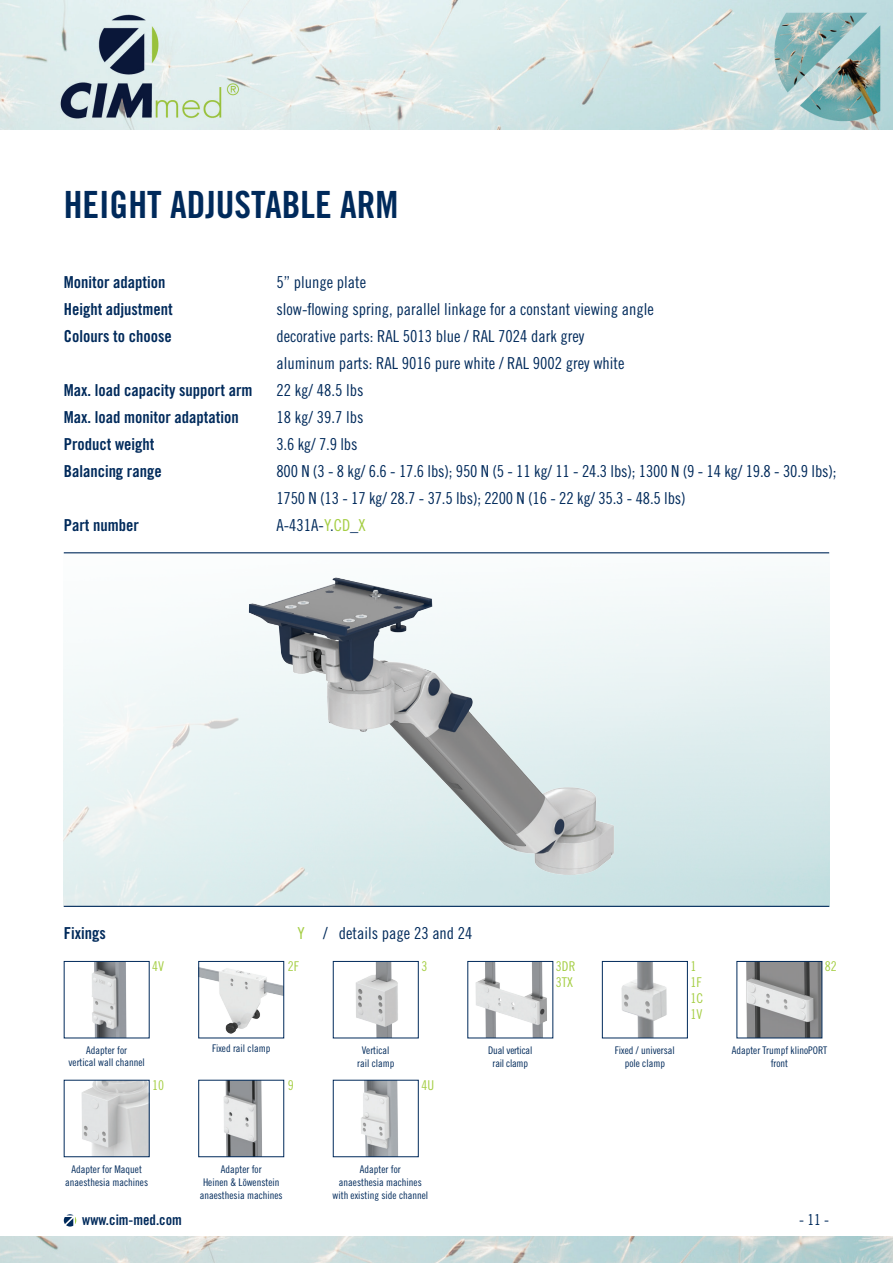
<style>
.page{position:relative;width:893px;height:1263px;background:#fff}
.page>*{position:absolute;margin:0;border:0;box-sizing:border-box;transform-origin:0 0}
.t1{font:37.5px "Trade Gothic LT Std Bd Cn 20";color:#002a5b}
.t2{font:16.5px/27px "Trade Gothic LT Std Cn 18";color:#002a5b}
.t3{font:16.5px/27px "Trade Gothic LT Std Bd Cn 20";color:#002a5b}
.t4{font:15px "Trade Gothic LT Std Cn 18";color:#002a5b}
.t5{font:14.55px "Trade Gothic LT Std Bd Cn 20";color:#002a5b}
.t6{font:13.5px/16.2px "Trade Gothic LT Std Cn 18";color:#a5ce44;text-align:justify}
.t7{font:10.5px/12.6px "Trade Gothic LT Std Cn 18";color:#002a5b;text-align:center}
.t8{font:10.5px/12.6px "Trade Gothic LT Std Cn 18";letter-spacing:-.02em;color:#002a5b;text-align:center}
.s1{color:#a5ce44}
</style>
<div class="page">
<img style="left:0;top:0;width:893px;height:130px">
<img style="left:0;top:1237px;width:893px;height:26px">
<svg style="left:64px;top:1214px;width:12px;height:12px"></svg>
<hr style="left:64px;top:906px;width:765px;height:1px;background:#002a5b">
<img style="left:361px;top:1082px;width:37px;height:73px">
<div style="left:333px;top:1080px;width:86px;height:77px;border:1px solid #002a5b"></div>
<img style="left:475px;top:963px;width:72px;height:73px">
<img style="left:81px;top:1082px;width:67px;height:73px">
<div style="left:64px;top:1080px;width:86px;height:77px;border:1px solid #002a5b"></div>
<img style="left:621px;top:963px;width:46px;height:73px">
<div style="left:602px;top:961px;width:86px;height:77px;border:1px solid #002a5b"></div>
<img style="left:223px;top:1082px;width:39px;height:73px">
<div style="left:198px;top:1080px;width:86px;height:77px;border:1px solid #002a5b"></div>
<img style="left:92px;top:963px;width:35px;height:73px">
<div style="left:64px;top:961px;width:86px;height:77px;border:1px solid #002a5b"></div>
<img style="left:356px;top:963px;width:42px;height:73px">
<div style="left:333px;top:961px;width:86px;height:77px;border:1px solid #002a5b"></div>
<img style="left:746px;top:963px;width:74px;height:73px">
<div style="left:736px;top:961px;width:86px;height:77px;border:1px solid #002a5b"></div>
<img style="left:200px;top:967px;width:82px;height:67px">
<div style="left:198px;top:961px;width:86px;height:77px;border:1px solid #002a5b"></div>
<img style="left:64px;top:552px;width:765px;height:352px">
<h1 class="t1" style="left:64px;top:182px;width:336px">HEIGHT ADJUSTABLE ARM</h1>
<p class="t3" style="left:64px;top:269px;width:111px">Monitor adaption<br>Height adjustment<br>Colours to choose</p>
<p class="t3" style="left:64px;top:377px;width:190px">Max. load capacity support arm<br>Max. load monitor adaptation<br>Product weight<br>Balancing range</p>
<p class="t3" style="left:64px;top:512px;width:77px">Part number</p>
<p class="t2" style="left:276px;top:269px;width:562px">5” plunge plate<br>slow-flowing spring, parallel linkage for a constant viewing angle<br>decorative parts: RAL 5013 blue / RAL 7024 dark grey<br>aluminum parts: RAL 9016 pure white / RAL 9002 grey white<br>22 kg/ 48.5 lbs<br>18 kg/ 39.7 lbs<br>3.6 kg/ 7.9 lbs<br>800 N (3 - 8 kg/ 6.6 - 17.6 lbs); 950 N (5 - 11 kg/ 11 - 24.3 lbs); 1300 N (9 - 14 kg/ 19.8 - 30.9 lbs); 1750 N (13 - 17 kg/ 28.7 - 37.5 lbs); 2200 N (16 - 22 kg/ 35.3 - 48.5 lbs)<br>A-431A-<span class="s1">Y</span>.<span class="s1">CD</span>_<span class="s1">X</span></p>
<p class="t3" style="left:64px;top:919px;width:44px">Fixings</p>
<p class="t2" style="left:298px;top:919px;width:176px"><span class="s1">Y</span> / details page 23 and 24</p>
<p class="t6" style="left:152px;top:958px;width:13px">4V</p>
<p class="t6" style="left:690px;top:958px;width:7px">1</p>
<p class="t6" style="left:825px;top:958px;width:13px">82</p>
<p class="t6" style="left:690px;top:974px;width:14px">1F 1C 1V</p>
<p class="t6" style="left:288px;top:958px;width:13px">2F</p>
<p class="t6" style="left:421px;top:958px;width:7px">3</p>
<p class="t6" style="left:556px;top:958px;width:21px">3DR<br>3TX</p>
<p class="t7" style="left:212px;top:1041px;width:60px">Fixed rail clamp</p>
<p class="t7" style="left:68px;top:1043px;width:78px">Adapter for<br>vertical wall channel</p>
<p class="t7" style="left:615px;top:1044px;width:62px">Fixed / universal pole clamp</p>
<p class="t7" style="left:732px;top:1044px;width:97px">Adapter Trumpf klinoPORT front</p>
<p class="t7" style="left:357px;top:1044px;width:39px">Vertical rail clamp</p>
<p class="t8" style="left:488px;top:1044px;width:46px">Dual vertical rail clamp</p>
<p class="t6" style="left:152px;top:1076px;width:13px">10</p>
<p class="t6" style="left:288px;top:1076px;width:7px">9</p>
<p class="t6" style="left:421px;top:1076px;width:14px">4U</p>
<p class="t7" style="left:65px;top:1163px;width:84px">Adapter for Maquet anaesthesia machines</p>
<p class="t7" style="left:200px;top:1163px;width:84px">Adapter for<br>Heinen &amp; Löwenstein anaesthesia machines</p>
<p class="t7" style="left:333px;top:1163px;width:97px">Adapter for<br>anaesthesia machines with existing side channel</p>
<p class="t5" style="left:82px;top:1211px;width:101px">www.cim-med.com</p>
<p class="t4" style="left:799px;top:1210px;width:31px">- 11 -</p>
</div>
